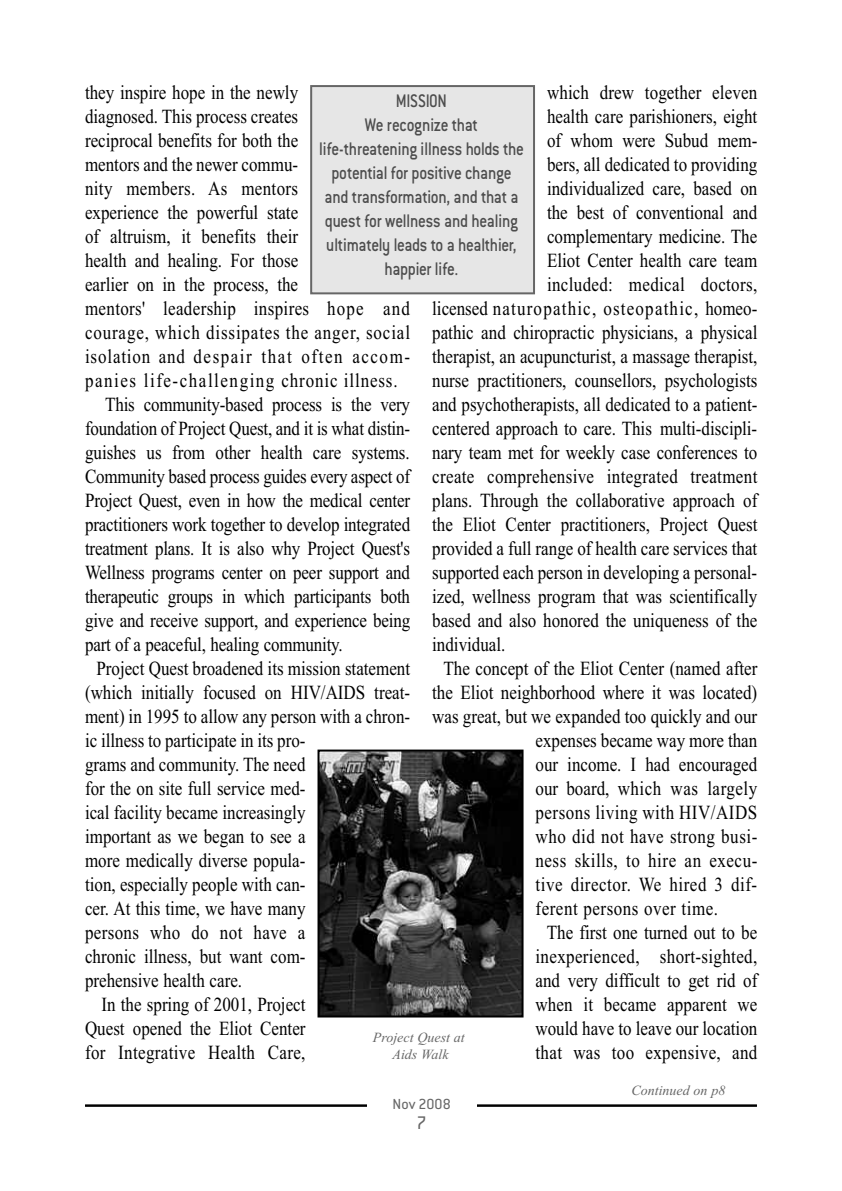
<style>
.page{position:relative;width:842px;height:1191px;background:#fff}
.page>*{position:absolute;margin:0;border:0;box-sizing:border-box;transform-origin:0 0}
.t1{font:20px "Times";color:#000;scale:.85 1}
.t2{font:20px "Times";letter-spacing:.02em;color:#000;scale:.85 1}
.t3{font:500 20px/24px "Conduit Md ITCTT";letter-spacing:-.015em;color:#4d4d4d;text-align:center;scale:.85 1}
.t4{font:20px "Times";letter-spacing:.03em;color:#000;scale:.85 1}
.t5{font:20px "Times";letter-spacing:.09em;color:#000;scale:.85 1}
.t6{font:20px "Times";letter-spacing:.07em;color:#000;scale:.85 1}
.t7{font:20px "Times";letter-spacing:.05em;color:#000;scale:.85 1}
.t8{font:20px "Conduit Reg ITCTT";color:#666}
.t9{font:16px "Conduit Reg ITCTT";color:#666}
.t10{font:italic 14px/16.8px "Times";color:#666;text-align:center}
</style>
<div class="page">
<hr style="left:85px;top:1104px;width:672px;height:2px;background:#000">
<div style="left:367px;top:1093px;width:109px;height:52px;background:#fff"></div>
<div style="left:312px;top:87px;width:221px;height:205px;background:#e6e6e6"></div>
<div style="left:310px;top:85px;width:225px;height:209px;border:2px solid #666"></div>
<img style="left:320px;top:752px;width:200px;height:262px">
<div style="left:317px;top:749px;width:206px;height:268px;border:2px solid #000"></div>
<p class="t1" style="left:85px;top:80px;width:252px">they inspire hope in the newly</p>
<p class="t1" style="left:85px;top:104px;width:252px">diagnosed. This process creates</p>
<p class="t1" style="left:85px;top:128px;width:252px">reciprocal benefits for both the</p>
<p class="t1" style="left:85px;top:152px;width:252px">mentors and the newer commu-</p>
<p class="t2" style="left:85px;top:176px;width:252px">nity members. As mentors</p>
<p class="t1" style="left:85px;top:200px;width:252px">experience the powerful state</p>
<p class="t1" style="left:85px;top:224px;width:252px">of altruism, it benefits their</p>
<p class="t1" style="left:85px;top:248px;width:252px">health and healing. For those</p>
<p class="t1" style="left:85px;top:272px;width:252px">earlier on in the process, the</p>
<p class="t2" style="left:85px;top:296px;width:384px">mentors' leadership inspires hope and</p>
<p class="t7" style="left:85px;top:320px;width:384px">courage, which dissipates the anger, social</p>
<p class="t5" style="left:85px;top:344px;width:384px">isolation and despair that often accom-</p>
<p class="t5" style="left:85px;top:368px;width:369px">panies life-challenging chronic illness.</p>
<p class="t1" style="left:105px;top:392px;width:360px">This community-based process is the very</p>
<p class="t1" style="left:85px;top:416px;width:384px">foundation of Project Quest, and it is what distin-</p>
<p class="t1" style="left:85px;top:440px;width:384px">guishes us from other health care systems.</p>
<p class="t1" style="left:85px;top:464px;width:384px">Community based process guides every aspect of</p>
<p class="t1" style="left:85px;top:488px;width:384px">Project Quest, even in how the medical center</p>
<p class="t1" style="left:85px;top:512px;width:384px">practitioners work together to develop integrated</p>
<p class="t1" style="left:85px;top:536px;width:384px">treatment plans. It is also why Project Quest's</p>
<p class="t1" style="left:85px;top:560px;width:384px">Wellness programs center on peer support and</p>
<p class="t1" style="left:85px;top:584px;width:384px">therapeutic groups in which participants both</p>
<p class="t1" style="left:85px;top:608px;width:384px">give and receive support, and experience being</p>
<p class="t1" style="left:85px;top:632px;width:305px">part of a peaceful, healing community.</p>
<p class="t1" style="left:96px;top:656px;width:371px">Project Quest broadened its mission statement</p>
<p class="t1" style="left:85px;top:680px;width:384px">(which initially focused on HIV/AIDS treat-</p>
<p class="t1" style="left:85px;top:704px;width:384px">ment) in 1995 to allow any person with a chron-</p>
<p class="t1" style="left:85px;top:728px;width:261px">ic illness to participate in its pro-</p>
<p class="t1" style="left:85px;top:752px;width:261px">grams and community. The need</p>
<p class="t1" style="left:85px;top:776px;width:261px">for the on site full service med-</p>
<p class="t1" style="left:85px;top:800px;width:261px">ical facility became increasingly</p>
<p class="t1" style="left:85px;top:824px;width:261px">important as we began to see a</p>
<p class="t1" style="left:85px;top:848px;width:261px">more medically diverse popula-</p>
<p class="t1" style="left:85px;top:872px;width:261px">tion, especially people with can-</p>
<p class="t1" style="left:85px;top:896px;width:261px">cer. At this time, we have many</p>
<p class="t2" style="left:85px;top:920px;width:261px">persons who do not have a</p>
<p class="t1" style="left:85px;top:944px;width:261px">chronic illness, but want com-</p>
<p class="t1" style="left:85px;top:968px;width:186px">prehensive health care.</p>
<p class="t1" style="left:102px;top:992px;width:241px">In the spring of 2001, Project</p>
<p class="t1" style="left:85px;top:1016px;width:261px">Quest opened the Eliot Center</p>
<p class="t2" style="left:85px;top:1040px;width:261px">for Integrative Health Care,</p>
<p class="t9" style="left:393px;top:1093px;width:60px">Nov 2008</p>
<p class="t8" style="left:417px;top:1110px;width:12px">7</p>
<p class="t1" style="left:547px;top:80px;width:249px">which drew together eleven</p>
<p class="t1" style="left:547px;top:104px;width:249px">health care parishioners, eight</p>
<p class="t1" style="left:547px;top:128px;width:249px">of whom were Subud mem-</p>
<p class="t1" style="left:547px;top:152px;width:249px">bers, all dedicated to providing</p>
<p class="t1" style="left:547px;top:176px;width:249px">individualized care, based on</p>
<p class="t1" style="left:547px;top:200px;width:249px">the best of conventional and</p>
<p class="t1" style="left:547px;top:224px;width:249px">complementary medicine. The</p>
<p class="t1" style="left:547px;top:248px;width:249px">Eliot Center health care team</p>
<p class="t2" style="left:547px;top:272px;width:249px">included: medical doctors,</p>
<p class="t6" style="left:432px;top:296px;width:384px">licensed naturopathic, osteopathic, homeo-</p>
<p class="t1" style="left:432px;top:320px;width:384px">pathic and chiropractic physicians, a physical</p>
<p class="t1" style="left:432px;top:344px;width:384px">therapist, an acupuncturist, a massage therapist,</p>
<p class="t1" style="left:432px;top:368px;width:384px">nurse practitioners, counsellors, psychologists</p>
<p class="t1" style="left:432px;top:392px;width:384px">and psychotherapists, all dedicated to a patient-</p>
<p class="t1" style="left:432px;top:416px;width:384px">centered approach to care. This multi-discipli-</p>
<p class="t1" style="left:432px;top:440px;width:384px">nary team met for weekly case conferences to</p>
<p class="t2" style="left:432px;top:464px;width:384px">create comprehensive integrated treatment</p>
<p class="t1" style="left:432px;top:488px;width:384px">plans. Through the collaborative approach of</p>
<p class="t1" style="left:432px;top:512px;width:384px">the Eliot Center practitioners, Project Quest</p>
<p class="t1" style="left:432px;top:536px;width:384px">provided a full range of health care services that</p>
<p class="t1" style="left:432px;top:560px;width:384px">supported each person in developing a personal-</p>
<p class="t1" style="left:432px;top:584px;width:384px">ized, wellness program that was scientifically</p>
<p class="t1" style="left:432px;top:608px;width:384px">based and also honored the uniqueness of the</p>
<p class="t1" style="left:432px;top:632px;width:88px">individual.</p>
<p class="t1" style="left:444px;top:656px;width:371px">The concept of the Eliot Center (named after</p>
<p class="t1" style="left:432px;top:680px;width:384px">the Eliot neighborhood where it was located)</p>
<p class="t1" style="left:432px;top:704px;width:384px">was great, but we expanded too quickly and our</p>
<p class="t1" style="left:535px;top:728px;width:262px">expenses became way more than</p>
<p class="t1" style="left:535px;top:752px;width:262px">our income. I had encouraged</p>
<p class="t4" style="left:535px;top:776px;width:262px">our board, which was largely</p>
<p class="t4" style="left:535px;top:800px;width:262px">persons living with HIV/AIDS</p>
<p class="t4" style="left:535px;top:824px;width:262px">who did not have strong busi-</p>
<p class="t4" style="left:535px;top:848px;width:262px">ness skills, to hire an execu-</p>
<p class="t4" style="left:535px;top:872px;width:262px">tive director. We hired 3 dif-</p>
<p class="t4" style="left:535px;top:896px;width:216px">ferent persons over time.</p>
<p class="t1" style="left:547px;top:920px;width:249px">The first one turned out to be</p>
<p class="t2" style="left:535px;top:944px;width:262px">inexperienced, short-sighted,</p>
<p class="t1" style="left:535px;top:968px;width:262px">and very difficult to get rid of</p>
<p class="t1" style="left:535px;top:992px;width:263px">when it became apparent we</p>
<p class="t1" style="left:535px;top:1016px;width:262px">would have to leave our location</p>
<p class="t2" style="left:535px;top:1040px;width:262px">that was too expensive, and</p>
<p class="t3" style="left:319px;top:88px;width:242px">MISSION<br>We recognize that life-threatening illness holds the potential for positive change and transformation, and that a quest for wellness and healing ultimately leads to a healthier, happier life.</p>
<p class="t10" style="left:373px;top:1029px;width:93px">Project Quest at<br>Aids Walk</p>
<p class="t10" style="left:631px;top:1081px;width:96px">Continued on p8</p>
</div>
